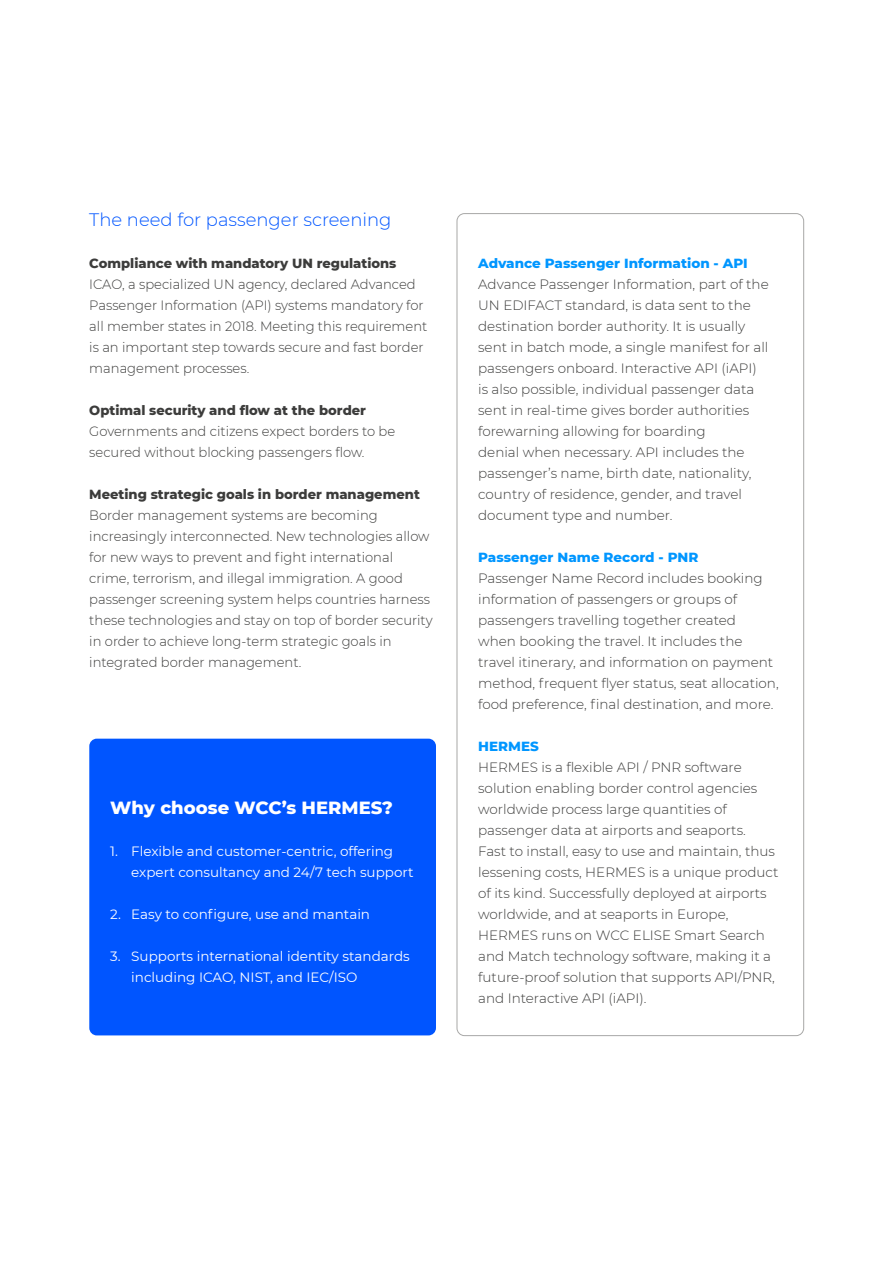
<style>
.page{position:relative;width:893px;height:1263px;background:#fff}
.page>*{position:absolute;margin:0;border:0;box-sizing:border-box;transform-origin:0 0}
.t1{font:300 18px "Montserrat";color:#05f}
.t2{font:800 18px "Montserrat";color:#fff}
.t3{font:300 13.5px/21px "Montserrat";color:#3c3c3b}
.t4{font:13.5px/21px "Montserrat";color:#fff}
.t5{font:800 13.5px "Montserrat";color:#3c3c3b}
.t6{font:800 13.5px "Montserrat";color:#0096ff}
</style>
<div class="page">
<div style="left:89px;top:739px;width:347px;height:296px;background:#05f;border-radius:8px"></div>
<h1 class="t1" style="left:89px;top:207px;width:304px">The need for passenger screening</h1>
<p class="t5" style="left:89px;top:253px;width:309px">Compliance with mandatory UN regulations</p>
<p class="t3" style="left:89px;top:273px;width:340px">ICAO, a specialized UN agency, declared Advanced Passenger Information (API) systems mandatory for all member states in 2018. Meeting this requirement is an important step towards secure and fast border management processes.</p>
<p class="t5" style="left:89px;top:400px;width:278px">Optimal security and flow at the border</p>
<p class="t3" style="left:89px;top:420px;width:307px">Governments and citizens expect borders to be secured without blocking passengers flow.</p>
<p class="t5" style="left:89px;top:484px;width:332px">Meeting strategic goals in border management</p>
<p class="t3" style="left:89px;top:504px;width:345px">Border management systems are becoming increasingly interconnected. New technologies allow for new ways to prevent and fight international crime, terrorism, and illegal immigration. A good passenger screening system helps countries harness these technologies and stay on top of border security in order to achieve long-term strategic goals in integrated border management.</p>
<h1 class="t2" style="left:110px;top:794px;width:284px">Why choose WCC’s HERMES?</h1>
<p class="t4" style="left:131px;top:840px;width:284px;text-indent:-21px">1. Flexible and customer-centric, offering expert consultancy and 24/7 tech support</p>
<p class="t4" style="left:110px;top:903px;width:261px">2. Easy to configure, use and mantain</p>
<p class="t4" style="left:131px;top:945px;width:280px;text-indent:-21px">3. Supports international identity standards including ICAO, NIST, and IEC/ISO</p>
<p class="t6" style="left:478px;top:253px;width:271px">Advance Passenger Information - API</p>
<p class="t3" style="left:478px;top:273px;width:292px">Advance Passenger Information, part of the UN EDIFACT standard, is data sent to the destination border authority. It is usually sent in batch mode, a single manifest for all passengers onboard. Interactive API (iAPI) is also possible, individual passenger data sent in real-time gives border authorities forewarning allowing for boarding<br>denial when necessary. API includes the passenger’s name, birth date, nationality, country of residence, gender, and travel document type and number.</p>
<p class="t6" style="left:478px;top:547px;width:222px">Passenger Name Record - PNR</p>
<p class="t3" style="left:478px;top:567px;width:302px">Passenger Name Record includes booking information of passengers or groups of passengers travelling together created<br>when booking the travel. It includes the travel itinerary, and information on payment method, frequent flyer status, seat allocation, food preference, final destination, and more.</p>
<p class="t6" style="left:478px;top:736px;width:62px">HERMES</p>
<p class="t3" style="left:478px;top:756px;width:302px">HERMES is a flexible API / PNR software solution enabling border control agencies worldwide process large quantities of passenger data at airports and seaports.<br>Fast to install, easy to use and maintain, thus lessening costs, HERMES is a unique product of its kind. Successfully deployed at airports worldwide, and at seaports in Europe, HERMES runs on WCC ELISE Smart Search and Match technology software, making it a future-proof solution that supports API/PNR, and Interactive API (iAPI).</p>
</div>
